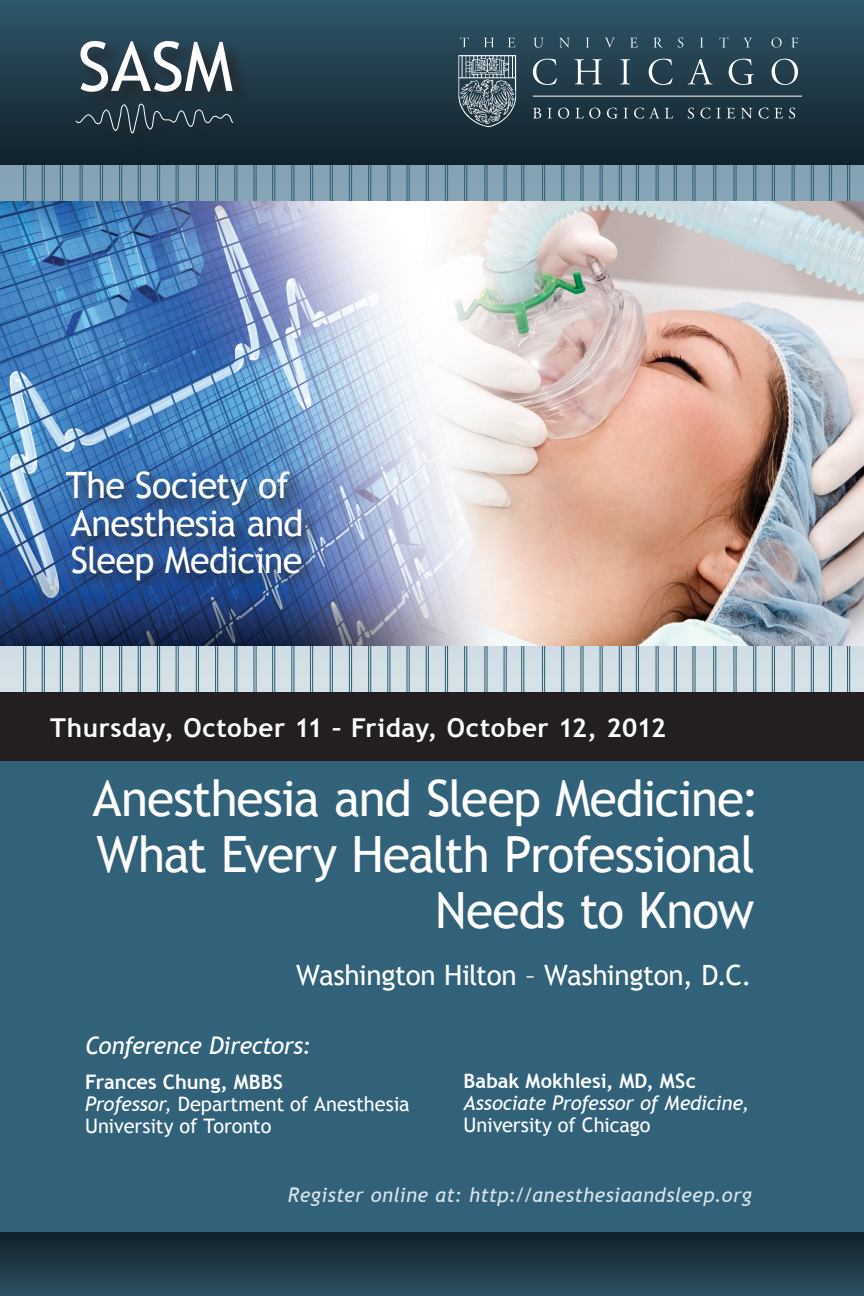
<style>
.page{position:relative;width:864px;height:1296px;background:#fff}
.page>*{position:absolute;margin:0;border:0;box-sizing:border-box;transform-origin:0 0}
.t1{font:50px/56px "Trebuchet MS";letter-spacing:-.025em;color:#fff;text-align:right}
.t2{font:36.2px/37.6px "Trebuchet MS";letter-spacing:-.02em;color:#fff}
.t3{font:28px "Trebuchet MS";letter-spacing:-.02em;color:#fff}
.t4{font:700 26px "Trebuchet MS";letter-spacing:.02em;color:#fff}
.t5{font:italic 24px "Trebuchet MS";letter-spacing:-.025em;color:#fff}
.t6{font:20px "Trebuchet MS";letter-spacing:-.005em;color:#fff}
.t7{font:italic 20px "Trebuchet MS";letter-spacing:.02em;color:#dae5ea}
.t8{font:700 20px "Trebuchet MS";color:#fff}
.t9{font:italic 20px "Trebuchet MS";letter-spacing:-.01em;color:#fff}
.s1{font-style:italic}
</style>
<div class="page">
<svg style="left:0;top:165px;width:863px;height:527px;background:#adc2cd"></svg>
<hr style="left:23px;top:39px;width:1px;height:660px;background:#31627a">
<hr style="left:25px;top:39px;width:1px;height:660px;background:#31627a">
<hr style="left:42px;top:39px;width:1px;height:660px;background:#31627a">
<hr style="left:44px;top:39px;width:1px;height:660px;background:#31627a">
<hr style="left:60px;top:39px;width:1px;height:660px;background:#31627a">
<hr style="left:62px;top:39px;width:1px;height:660px;background:#31627a">
<hr style="left:80px;top:39px;width:1px;height:660px;background:#31627a">
<hr style="left:82px;top:39px;width:1px;height:660px;background:#31627a">
<hr style="left:100px;top:39px;width:1px;height:660px;background:#31627a">
<hr style="left:102px;top:39px;width:1px;height:660px;background:#31627a">
<hr style="left:119px;top:39px;width:1px;height:660px;background:#31627a">
<hr style="left:121px;top:40px;width:1px;height:659px;background:#31627a">
<hr style="left:138px;top:39px;width:1px;height:660px;background:#31627a">
<hr style="left:140px;top:39px;width:1px;height:660px;background:#31627a">
<hr style="left:157px;top:38px;width:1px;height:661px;background:#31627a">
<hr style="left:159px;top:39px;width:1px;height:660px;background:#31627a">
<hr style="left:176px;top:39px;width:1px;height:660px;background:#31627a">
<hr style="left:178px;top:40px;width:1px;height:659px;background:#31627a">
<hr style="left:196px;top:38px;width:1px;height:661px;background:#31627a">
<hr style="left:198px;top:39px;width:1px;height:660px;background:#31627a">
<hr style="left:215px;top:39px;width:1px;height:660px;background:#31627a">
<hr style="left:217px;top:40px;width:1px;height:659px;background:#31627a">
<hr style="left:234px;top:39px;width:1px;height:660px;background:#31627a">
<hr style="left:236px;top:40px;width:1px;height:659px;background:#31627a">
<hr style="left:253px;top:38px;width:2px;height:661px;background:#31627a">
<hr style="left:256px;top:39px;width:1px;height:660px;background:#31627a">
<hr style="left:272px;top:39px;width:1px;height:660px;background:#31627a">
<hr style="left:274px;top:39px;width:1px;height:660px;background:#31627a">
<hr style="left:291px;top:39px;width:1px;height:660px;background:#31627a">
<hr style="left:293px;top:39px;width:1px;height:660px;background:#31627a">
<hr style="left:310px;top:39px;width:1px;height:660px;background:#31627a">
<hr style="left:312px;top:40px;width:1px;height:659px;background:#31627a">
<hr style="left:330px;top:39px;width:1px;height:660px;background:#31627a">
<hr style="left:332px;top:39px;width:1px;height:660px;background:#31627a">
<hr style="left:349px;top:39px;width:1px;height:660px;background:#31627a">
<hr style="left:351px;top:40px;width:1px;height:659px;background:#31627a">
<hr style="left:368px;top:39px;width:1px;height:660px;background:#31627a">
<hr style="left:370px;top:39px;width:1px;height:660px;background:#31627a">
<hr style="left:387px;top:40px;width:1px;height:659px;background:#31627a">
<hr style="left:389px;top:40px;width:1px;height:659px;background:#31627a">
<hr style="left:406px;top:39px;width:2px;height:660px;background:#31627a">
<hr style="left:409px;top:39px;width:1px;height:660px;background:#31627a">
<hr style="left:426px;top:40px;width:1px;height:659px;background:#31627a">
<hr style="left:428px;top:40px;width:1px;height:659px;background:#31627a">
<hr style="left:445px;top:39px;width:1px;height:660px;background:#31627a">
<hr style="left:447px;top:40px;width:1px;height:659px;background:#31627a">
<hr style="left:464px;top:40px;width:1px;height:659px;background:#31627a">
<hr style="left:466px;top:40px;width:1px;height:659px;background:#31627a">
<hr style="left:484px;top:41px;width:1px;height:658px;background:#31627a">
<hr style="left:486px;top:41px;width:2px;height:658px;background:#31627a">
<hr style="left:504px;top:41px;width:1px;height:658px;background:#31627a">
<hr style="left:506px;top:41px;width:1px;height:658px;background:#31627a">
<hr style="left:521px;top:40px;width:1px;height:659px;background:#31627a">
<hr style="left:523px;top:40px;width:1px;height:659px;background:#31627a">
<hr style="left:542px;top:39px;width:1px;height:660px;background:#31627a">
<hr style="left:544px;top:40px;width:1px;height:659px;background:#31627a">
<hr style="left:561px;top:39px;width:1px;height:660px;background:#31627a">
<hr style="left:563px;top:39px;width:1px;height:660px;background:#31627a">
<hr style="left:580px;top:39px;width:1px;height:660px;background:#31627a">
<hr style="left:582px;top:39px;width:2px;height:660px;background:#31627a">
<hr style="left:600px;top:39px;width:1px;height:660px;background:#31627a">
<hr style="left:602px;top:39px;width:1px;height:660px;background:#31627a">
<hr style="left:619px;top:39px;width:1px;height:660px;background:#31627a">
<hr style="left:621px;top:40px;width:1px;height:659px;background:#31627a">
<hr style="left:636px;top:39px;width:1px;height:660px;background:#31627a">
<hr style="left:638px;top:39px;width:1px;height:660px;background:#31627a">
<hr style="left:656px;top:39px;width:1px;height:660px;background:#31627a">
<hr style="left:658px;top:40px;width:1px;height:659px;background:#31627a">
<hr style="left:674px;top:38px;width:1px;height:661px;background:#31627a">
<hr style="left:676px;top:39px;width:1px;height:660px;background:#31627a">
<hr style="left:692px;top:39px;width:1px;height:660px;background:#31627a">
<hr style="left:694px;top:40px;width:2px;height:659px;background:#31627a">
<hr style="left:713px;top:39px;width:1px;height:660px;background:#31627a">
<hr style="left:715px;top:40px;width:1px;height:659px;background:#31627a">
<hr style="left:733px;top:39px;width:1px;height:660px;background:#31627a">
<hr style="left:736px;top:39px;width:1px;height:660px;background:#31627a">
<hr style="left:753px;top:39px;width:1px;height:660px;background:#31627a">
<hr style="left:755px;top:39px;width:1px;height:660px;background:#31627a">
<hr style="left:772px;top:39px;width:1px;height:660px;background:#31627a">
<hr style="left:774px;top:39px;width:1px;height:660px;background:#31627a">
<hr style="left:792px;top:39px;width:1px;height:660px;background:#31627a">
<hr style="left:794px;top:39px;width:1px;height:660px;background:#31627a">
<hr style="left:811px;top:39px;width:1px;height:660px;background:#31627a">
<hr style="left:813px;top:39px;width:1px;height:660px;background:#31627a">
<hr style="left:829px;top:39px;width:1px;height:660px;background:#31627a">
<hr style="left:831px;top:39px;width:1px;height:660px;background:#31627a">
<hr style="left:847px;top:41px;width:1px;height:658px;background:#31627a">
<hr style="left:849px;top:41px;width:1px;height:658px;background:#31627a">
<hr style="left:863px;top:45px;width:1px;height:654px;background:#31627a">
<img style="left:0;top:201px;width:864px;height:445px">
<div style="left:0;top:693px;width:864px;height:603px;background:#31627a"></div>
<div style="left:0;top:1233px;width:864px;height:63px;background:linear-gradient(to bottom,#10212a,#2d5062)"></div>
<div style="left:0;top:0;width:864px;height:165px;background:linear-gradient(to bottom,#2f566a,#11212a)"></div>
<hr style="left:533px;top:96px;width:269px;height:1px;background:#fff">
<svg style="left:460px;top:37px;width:9px;height:10px"></svg>
<svg style="left:484px;top:38px;width:10px;height:9px"></svg>
<svg style="left:507px;top:38px;width:8px;height:9px"></svg>
<svg style="left:533px;top:38px;width:11px;height:10px"></svg>
<svg style="left:559px;top:38px;width:11px;height:10px"></svg>
<svg style="left:586px;top:38px;width:3px;height:9px"></svg>
<svg style="left:605px;top:38px;width:10px;height:10px"></svg>
<svg style="left:630px;top:38px;width:8px;height:9px"></svg>
<svg style="left:653px;top:38px;width:10px;height:10px"></svg>
<svg style="left:678px;top:38px;width:5px;height:10px"></svg>
<svg style="left:700px;top:38px;width:3px;height:9px"></svg>
<svg style="left:719px;top:37px;width:9px;height:10px"></svg>
<svg style="left:743px;top:38px;width:9px;height:9px"></svg>
<svg style="left:771px;top:38px;width:11px;height:10px"></svg>
<svg style="left:791px;top:38px;width:7px;height:9px"></svg>
<svg style="left:533px;top:59px;width:24px;height:26px"></svg>
<svg style="left:575px;top:59px;width:27px;height:25px"></svg>
<svg style="left:620px;top:59px;width:10px;height:25px"></svg>
<svg style="left:649px;top:59px;width:24px;height:26px"></svg>
<svg style="left:688px;top:59px;width:25px;height:25px"></svg>
<svg style="left:729px;top:59px;width:25px;height:26px"></svg>
<svg style="left:772px;top:59px;width:26px;height:26px"></svg>
<svg style="left:533px;top:108px;width:8px;height:10px"></svg>
<svg style="left:548px;top:108px;width:4px;height:10px"></svg>
<svg style="left:558px;top:108px;width:11px;height:11px"></svg>
<svg style="left:575px;top:108px;width:25px;height:11px"></svg>
<svg style="left:607px;top:108px;width:10px;height:11px"></svg>
<svg style="left:624px;top:108px;width:4px;height:10px"></svg>
<svg style="left:634px;top:108px;width:39px;height:11px"></svg>
<svg style="left:688px;top:108px;width:6px;height:11px"></svg>
<svg style="left:700px;top:108px;width:21px;height:11px"></svg>
<svg style="left:727px;top:108px;width:8px;height:10px"></svg>
<svg style="left:741px;top:108px;width:11px;height:11px"></svg>
<svg style="left:759px;top:108px;width:24px;height:11px"></svg>
<svg style="left:789px;top:108px;width:6px;height:11px"></svg>
<img style="left:455px;top:52px;width:64px;height:79px">
<div style="left:63px;top:469px;width:257px;height:129px;background:#231f20;opacity:.75"></div>
<div style="left:0;top:692px;width:864px;height:68px;background:#231f20"></div>
<div style="left:75px;top:40px;width:176px;height:112px;background:#231f20;opacity:.75"></div>
<svg style="left:80px;top:41px;width:153px;height:51px"></svg>
<svg style="left:75px;top:101px;width:159px;height:42px;background:#243742"></svg>
<p class="t2" style="left:66px;top:467px;width:239px">The Society of<br>Anesthesia and<br>Sleep Medicine</p>
<p class="t4" style="left:50px;top:712px;width:617px">Thursday, October 11 – Friday, October 12, 2012</p>
<p class="t1" style="left:93px;top:771px;width:669px">Anesthesia and Sleep Medicine:</p>
<p class="t1" style="left:97px;top:827px;width:660px">What Every Health Professional<br>Needs to Know</p>
<p class="t3" style="left:296px;top:959px;width:457px">Washington Hilton – Washington, D.C.</p>
<p class="t5" style="left:85px;top:1031px;width:227px">Conference Directors:</p>
<p class="t8" style="left:85px;top:1069px;width:199px">Frances Chung, MBBS</p>
<p class="t6" style="left:85px;top:1092px;width:326px"><span class="s1">Professor,</span> Department of Anesthesia</p>
<p class="t6" style="left:85px;top:1114px;width:188px">University of Toronto</p>
<p class="t8" style="left:464px;top:1068px;width:234px">Babak Mokhlesi, MD, MSc</p>
<p class="t9" style="left:464px;top:1091px;width:287px">Associate Professor of Medicine,</p>
<p class="t6" style="left:464px;top:1113px;width:188px">University of Chicago</p>
<p class="t7" style="left:288px;top:1183px;width:465px">Register online at: http://anesthesiaandsleep.org</p>
</div>
